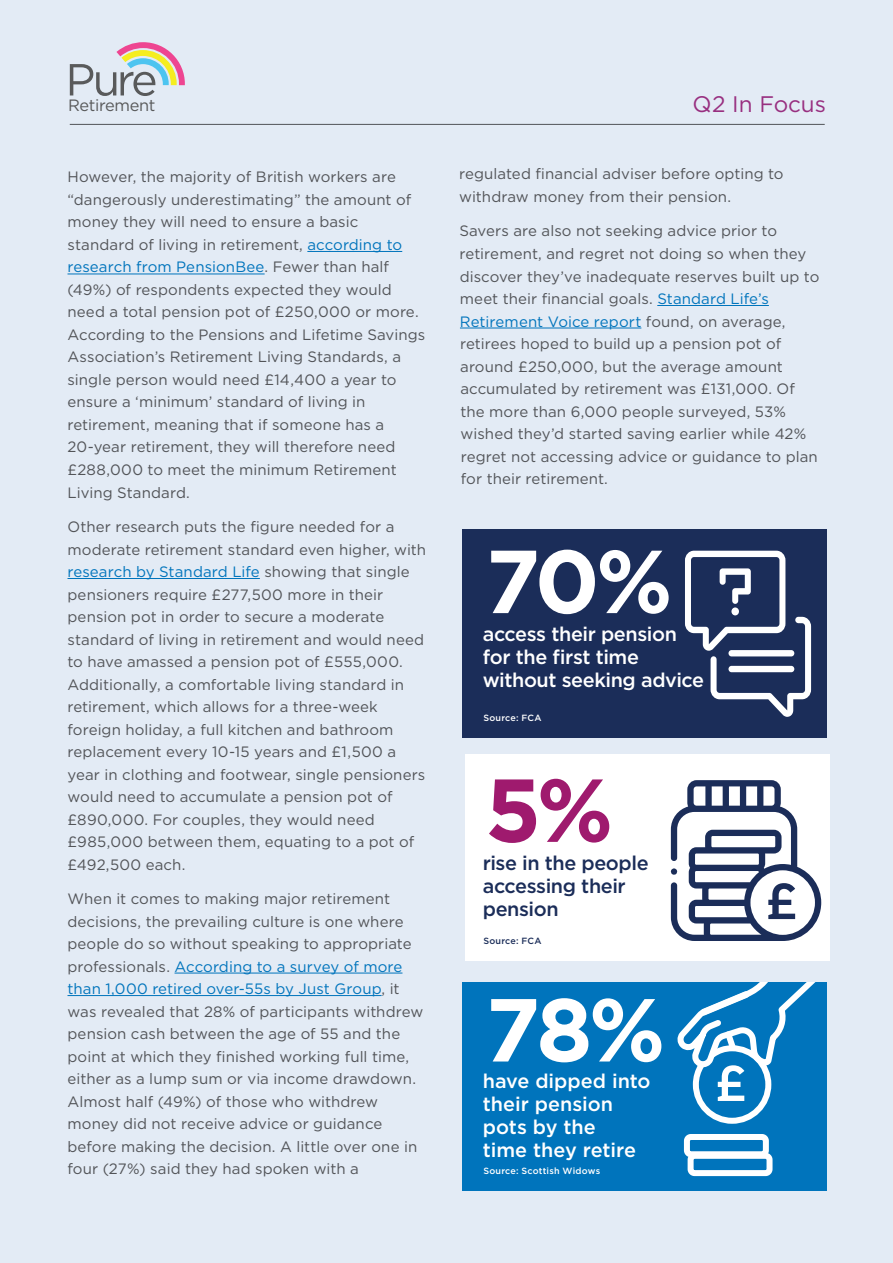
<style>
.page{position:relative;width:893px;height:1263px;background:#e3ebf5}
.page>*{position:absolute;margin:0;border:0;box-sizing:border-box;transform-origin:0 0}
.t1{font:700 89.25px "Gotham";color:#fff}
.t2{font:700 89.25px "Gotham";color:#9f1a6e}
.t3{font:500 50.7px "Gotham";color:#1b2d59}
.t4{font:500 50.25px "Gotham";color:#fff}
.t5{font:22.5px "Gotham";letter-spacing:-.005em;color:#982f80}
.t6{font:500 19.8px/23.1px "Gotham";letter-spacing:-.02em;color:#fff}
.t7{font:500 19.8px/23.1px "Gotham";color:#fff}
.t8{font:500 19.8px/23.1px "Gotham";letter-spacing:-.02em;color:#1b2d59}
.t9{font:16.35px "Gotham";letter-spacing:-.02em;color:#595a5b}
.t10{font:15px/22.5px "Gotham";letter-spacing:.005em;color:#525458}
.t11{font:500 9px "Gotham";letter-spacing:.025em;color:#fff}
.t12{font:500 9px "Gotham";letter-spacing:.03em;color:#1b2d59}
.s1{color:#0074bc}
</style>
<div class="page">
<hr style="left:307px;top:251px;width:95px;height:1px;background:#0074bc">
<hr style="left:68px;top:274px;width:197px;height:1px;background:#0074bc">
<hr style="left:68px;top:578px;width:192px;height:1px;background:#0074bc">
<hr style="left:175px;top:973px;width:227px;height:1px;background:#0074bc">
<hr style="left:68px;top:995px;width:314px;height:1px;background:#0074bc">
<hr style="left:657px;top:305px;width:112px;height:1px;background:#0074bc">
<hr style="left:460px;top:328px;width:181px;height:1px;background:#0074bc">
<hr style="left:70px;top:124px;width:755px;height:1px;background:#515458">
<svg style="left:70px;top:42px;width:115px;height:54px"></svg>
<div style="left:466px;top:754px;width:364px;height:207px;background:#fff"></div>
<div style="left:462px;top:982px;width:364px;height:209px;background:#0074bc"></div>
<div style="left:462px;top:529px;width:364px;height:208px;background:#1b2d59"></div>
<svg style="left:685px;top:551px;width:126px;height:166px"></svg>
<div style="left:731px;top:607px;width:8px;height:8px;background:#fff;border-radius:50%"></div>
<div style="left:728px;top:666px;width:66px;height:6px;background:#fff;border-radius:3px"></div>
<div style="left:728px;top:650px;width:66px;height:6px;background:#fff;border-radius:3px"></div>
<svg style="left:671px;top:780px;width:150px;height:161px"></svg>
<div style="left:688px;top:1153px;width:84px;height:23px;border:6px solid #fff;border-radius:4px"></div>
<div style="left:684px;top:1134px;width:85px;height:23px;border:6px solid #fff;border-radius:4px"></div>
<svg style="left:677px;top:983px;width:138px;height:141px"></svg>
<p class="t9" style="left:68px;top:95px;width:89px">Retirement</p>
<h3 class="t5" style="left:693px;top:90px;width:135px">Q2 In Focus</h3>
<p class="t10" style="left:68px;top:166px;width:359px">However, the majority of British workers are “dangerously underestimating” the amount of money they will need to ensure a basic standard of living in retirement, <span class="s1">according to research from PensionBee</span>. Fewer than half (49%) of respondents expected they would need a total pension pot of £250,000 or more.<br>According to the Pensions and Lifetime Savings Association’s Retirement Living Standards, a single person would need £14,400 a year to ensure a ‘minimum’ standard of living in retirement, meaning that if someone has a 20-year retirement, they will therefore need £288,000 to meet the minimum Retirement Living Standard.</p>
<p class="t10" style="left:68px;top:515px;width:360px">Other research puts the figure needed for a moderate retirement standard even higher, with <span class="s1">research by Standard Life</span> showing that single pensioners require £277,500 more in their pension pot in order to secure a moderate standard of living in retirement and would need to have amassed a pension pot of £555,000.<br>Additionally, a comfortable living standard in retirement, which allows for a three-week foreign holiday, a full kitchen and bathroom replacement every 10-15 years and £1,500 a year in clothing and footwear, single pensioners would need to accumulate a pension pot of £890,000. For couples, they would need £985,000 between them, equating to a pot of £492,500 each.</p>
<p class="t10" style="left:68px;top:887px;width:357px">When it comes to making major retirement decisions, the prevailing culture is one where people do so without speaking to appropriate professionals. <span class="s1">According to a survey of more than 1,000 retired over-55s by Just Group</span>, it was revealed that 28% of participants withdrew pension cash between the age of 55 and the point at which they finished working full time, either as a lump sum or via income drawdown.<br>Almost half (49%) of those who withdrew money did not receive advice or guidance before making the decision. A little over one in four (27%) said they had spoken with a</p>
<p class="t10" style="left:459px;top:163px;width:326px">regulated financial adviser before opting to withdraw money from their pension.</p>
<p class="t10" style="left:459px;top:220px;width:361px">Savers are also not seeking advice prior to retirement, and regret not doing so when they discover they’ve inadequate reserves built up to meet their financial goals. <span class="s1">Standard Life’s Retirement Voice report</span> found, on average, retirees hoped to build up a pension pot of around £250,000, but the average amount accumulated by retirement was £131,000. Of the more than 6,000 people surveyed, 53% wished they’d started saving earlier while 42% regret not accessing advice or guidance to plan for their retirement.</p>
<h1 class="t1" style="left:485px;top:522px;width:189px">70%</h1>
<h3 class="t6" style="left:483px;top:622px;width:223px">access their pension for the first time without seeking advice</h3>
<p class="t11" style="left:483px;top:712px;width:60px">Source: FCA</p>
<h1 class="t2" style="left:485px;top:751px;width:130px">5%</h1>
<h3 class="t8" style="left:483px;top:874px;width:145px">accessing their pension</h3>
<h3 class="t8" style="left:483px;top:851px;width:167px">rise in the people</h3>
<p class="t12" style="left:483px;top:935px;width:60px">Source: FCA</p>
<h1 class="t1" style="left:485px;top:971px;width:182px">78%</h1>
<h3 class="t7" style="left:483px;top:1092px;width:155px">their pension pots by the time they retire</h3>
<p class="t11" style="left:483px;top:1165px;width:118px">Source: Scottish Widows</p>
<h3 class="t7" style="left:483px;top:1069px;width:169px">have dipped into</h3>
<h2 class="t3" style="left:765px;top:868px;width:34px">£</h2>
<h3 class="t4" style="left:715px;top:1050px;width:34px">£</h3>
</div>
